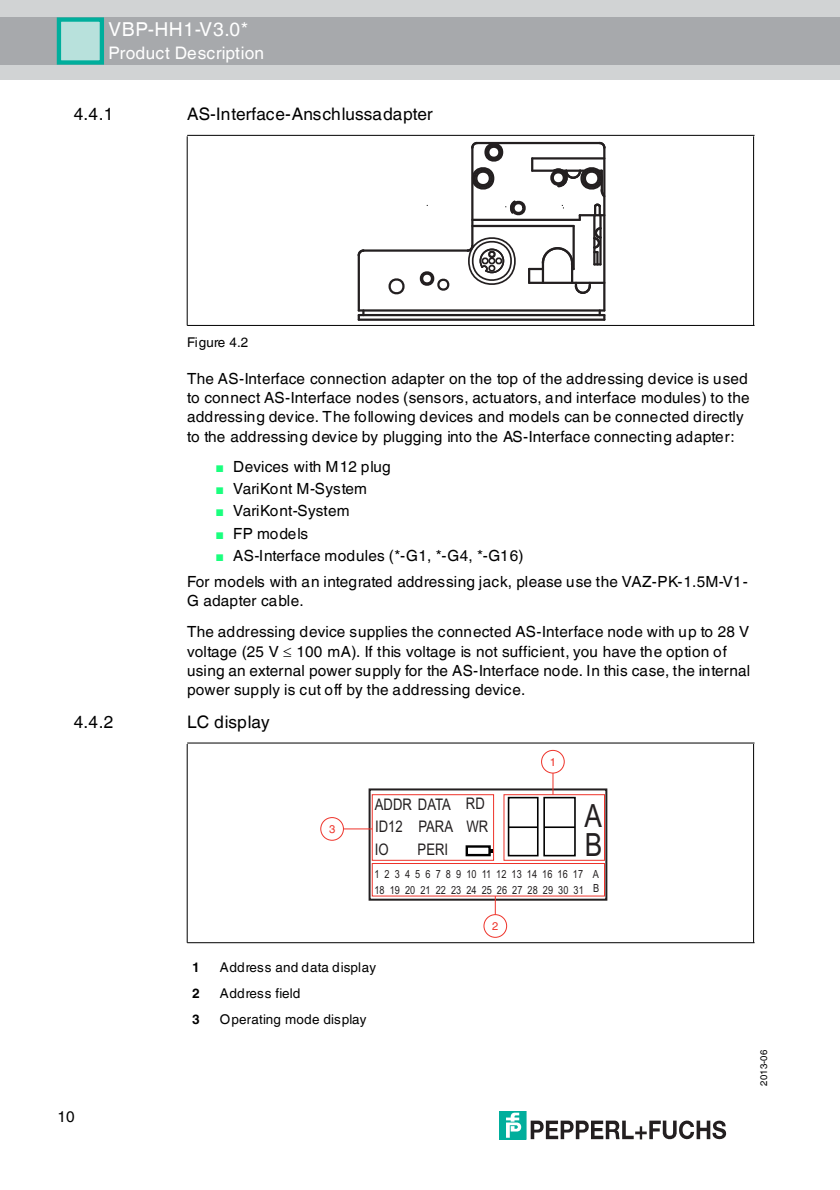
<style>
.page{position:relative;width:840px;height:1190px;background:#fff}
.page>*{position:absolute;margin:0;border:0;box-sizing:border-box;transform-origin:0 0}
.t1{font:32px/28.8px "Arial Narrow";color:#231f20}
.t2{font:19.2px "Helvetica World";letter-spacing:.03em;color:#fff}
.t3{font:17.2px "Helvetica World";color:#000}
.t4{font:17.2px "Helvetica World";letter-spacing:.01em;color:#fff}
.t5{font:16px/22.8px "Arial Narrow";color:#231f20}
.t6{font:15.4px/19.2px "Helvetica World";letter-spacing:.01em;color:#000}
.t7{font:13.4px "Helvetica World";letter-spacing:.015em;color:#000}
.t8{font:700 13.4px "Helvetica World";color:#000}
.t9{font:11.2px/15.6px "Arial Narrow";color:#231f20}
.t10{font:11.2px "Helvetica";color:#ee332a}
.t11{font:9.6px "Helvetica World";letter-spacing:.045em;color:#000}
.s1{color:#1aff7e}
</style>
<div class="page">
<div style="left:0;top:0;width:840px;height:79px;background:#d1d3d4"></div>
<div style="left:0;top:17px;width:840px;height:48px;background:#a7a9ac"></div>
<div style="left:57px;top:19px;width:45px;height:44px;background:#b8e1dc"></div>
<div style="left:57px;top:17px;width:47px;height:48px;border:4px solid #00ae9c"></div>
<div style="left:499px;top:1111px;width:27px;height:28px;background:#00ae9c"></div>
<svg style="left:506px;top:1113px;width:16px;height:25px"></svg>
<svg style="left:531px;top:1120px;width:195px;height:20px"></svg>
<hr style="left:187px;top:136px;width:1px;height:189px;background:#000">
<hr style="left:753px;top:136px;width:1px;height:189px;background:#000">
<hr style="left:187px;top:135px;width:568px;height:1px;background:#000">
<hr style="left:187px;top:325px;width:568px;height:1px;background:#000">
<svg style="left:597px;top:141px;width:9px;height:9px"></svg>
<svg style="left:357px;top:249px;width:6px;height:8px"></svg>
<svg style="left:471px;top:141px;width:33px;height:51px"></svg>
<svg style="left:505px;top:200px;width:21px;height:16px"></svg>
<svg style="left:388px;top:278px;width:17px;height:17px"></svg>
<svg style="left:419px;top:271px;width:31px;height:20px"></svg>
<svg style="left:468px;top:230px;width:48px;height:55px"></svg>
<hr style="left:532px;top:170px;width:22px;height:2px;background:#231f20">
<svg style="left:531px;top:158px;width:2px;height:13px"></svg>
<hr style="left:532px;top:157px;width:72px;height:3px;background:#231f20">
<hr style="left:472px;top:225px;width:102px;height:2px;background:#231f20">
<svg style="left:528px;top:226px;width:75px;height:68px"></svg>
<hr style="left:599px;top:215px;width:3px;height:49px;background:#231f20">
<hr style="left:593px;top:215px;width:3px;height:49px;background:#231f20">
<svg style="left:549px;top:165px;width:57px;height:55px"></svg>
<hr style="left:472px;top:219px;width:108px;height:2px;background:#231f20">
<hr style="left:603px;top:148px;width:2px;height:162px;background:#231f20">
<hr style="left:477px;top:142px;width:123px;height:2px;background:#231f20">
<hr style="left:471px;top:148px;width:2px;height:98px;background:#231f20">
<hr style="left:363px;top:249px;width:105px;height:3px;background:#231f20">
<hr style="left:358px;top:255px;width:2px;height:55px;background:#231f20">
<hr style="left:359px;top:314px;width:245px;height:2px;background:#231f20">
<svg style="left:358px;top:310px;width:7px;height:10px"></svg>
<hr style="left:359px;top:309px;width:245px;height:3px;background:#231f20">
<svg style="left:599px;top:310px;width:6px;height:10px"></svg>
<hr style="left:359px;top:319px;width:245px;height:2px;background:#231f20">
<hr style="left:187px;top:744px;width:1px;height:199px;background:#000">
<hr style="left:753px;top:744px;width:1px;height:199px;background:#000">
<hr style="left:187px;top:743px;width:568px;height:1px;background:#000">
<hr style="left:187px;top:942px;width:568px;height:1px;background:#000">
<div style="left:369px;top:788px;width:238px;height:113px;border:2px solid #231f20"></div>
<div style="left:508px;top:797px;width:31px;height:59px;border:2px solid #000"></div>
<div style="left:543px;top:797px;width:33px;height:59px;border:2px solid #000"></div>
<hr style="left:509px;top:826px;width:29px;height:2px;background:#000">
<hr style="left:544px;top:826px;width:31px;height:2px;background:#000">
<div style="left:466px;top:845px;width:25px;height:11px;border:2px solid #000"></div>
<div style="left:372px;top:794px;width:122px;height:67px;border:1px solid #ee332a"></div>
<div style="left:504px;top:794px;width:101px;height:67px;border:1px solid #ee332a"></div>
<div style="left:372px;top:863px;width:233px;height:33px;border:1px solid #ee332a"></div>
<hr style="left:332px;top:828px;width:40px;height:1px;background:#ee3129">
<div style="left:321px;top:818px;width:22px;height:22px;background:#fff;border-radius:50%"></div>
<div style="left:320px;top:817px;width:24px;height:24px;border:1px solid #ee332a;border-radius:50%"></div>
<hr style="left:553px;top:762px;width:1px;height:33px;background:#ee332a">
<div style="left:542px;top:750px;width:22px;height:23px;background:#fff;border-radius:50%"></div>
<div style="left:541px;top:750px;width:24px;height:24px;border:1px solid #ee332a;border-radius:50%"></div>
<svg style="left:495px;top:896px;width:1px;height:18px"></svg>
<div style="left:484px;top:914px;width:23px;height:24px;border:1px solid #ee332a;border-radius:50%"></div>
<p class="t2" style="left:108px;top:13px;width:141px">VBP-HH1-V3.0*</p>
<p class="t4" style="left:108px;top:38px;width:157px">Product Description</p>
<p class="t3" style="left:74px;top:100px;width:41px">4.4.1</p>
<p class="t3" style="left:187px;top:100px;width:247px">AS-Interface-Anschlussadapter</p>
<p class="t7" style="left:187px;top:331px;width:63px">Figure 4.2</p>
<p class="t6" style="left:187px;top:367px;width:564px">The AS-Interface connection adapter on the top of the addressing device is used to connect AS-Interface nodes (sensors, actuators, and interface modules) to the addressing device. The following devices and models can be connected directly to the addressing device by plugging into the AS-Interface connecting adapter:</p>
<p class="t6" style="left:216px;top:456px;width:176px"><span class="s1">■</span> Devices with M12 plug</p>
<p class="t6" style="left:216px;top:478px;width:152px"><span class="s1">■</span> VariKont M-System</p>
<p class="t6" style="left:216px;top:500px;width:135px"><span class="s1">■</span> VariKont-System</p>
<p class="t6" style="left:216px;top:522px;width:94px"><span class="s1">■</span> FP models</p>
<p class="t6" style="left:187px;top:541px;width:562px;line-height:26px;text-indent:29px"><span class="s1">■</span> AS-Interface modules (*-G1, *-G4, *-G16)<br>For models with an integrated addressing jack, please use the VAZ-PK-1.5M-V1-</p>
<p class="t6" style="left:187px;top:583px;width:563px;line-height:31.6px">G adapter cable.<br>The addressing device supplies the connected AS-Interface node with up to 28 V</p>
<p class="t6" style="left:187px;top:640px;width:565px">voltage (25 V 100 mA). If this voltage is not sufficient, you have the option of using an external power supply for the AS-Interface node. In this case, the internal power supply is cut off by the addressing device.</p>
<p class="t3" style="left:74px;top:708px;width:41px">4.4.2</p>
<p class="t3" style="left:187px;top:708px;width:84px">LC display</p>
<p class="t10" style="left:329px;top:825px;width:8px">3</p>
<p class="t10" style="left:550px;top:758px;width:8px">1</p>
<p class="t5" style="left:466px;top:792px;width:24px">RD<br>WR</p>
<h1 class="t1" style="left:584px;top:801px;width:19px">A<br>B</h1>
<p class="t9" style="left:374px;top:867px;width:211px">1 2 3 4 5 6 7 8 9 10 11 12 13 14 16 16 17<br>18 19 20 21 22 23 24 25 26 27 28 29 30 31</p>
<p class="t9" style="left:593px;top:867px;width:8px;line-height:14px">A<br>B</p>
<p class="t5" style="left:375px;top:793px;width:78px">ADDR DATA<br>ID12<br>IO</p>
<p class="t5" style="left:418px;top:814px;width:37px">PARA<br>PERI</p>
<p class="t10" style="left:492px;top:922px;width:8px">2</p>
<p class="t6" style="left:58px;top:1106px;width:19px">10</p>
<p class="t8" style="left:192px;top:957px;width:9px">1</p>
<p class="t7" style="left:220px;top:957px;width:158px">Address and data display</p>
<p class="t8" style="left:192px;top:983px;width:9px">2</p>
<p class="t7" style="left:220px;top:983px;width:82px">Address field</p>
<p class="t8" style="left:192px;top:1009px;width:9px">3</p>
<p class="t7" style="left:220px;top:1009px;width:148px">Operating mode display</p>
<p class="t11" style="left:756px;top:1086px;width:38px;rotate:-90deg">2013-06</p>
</div>
